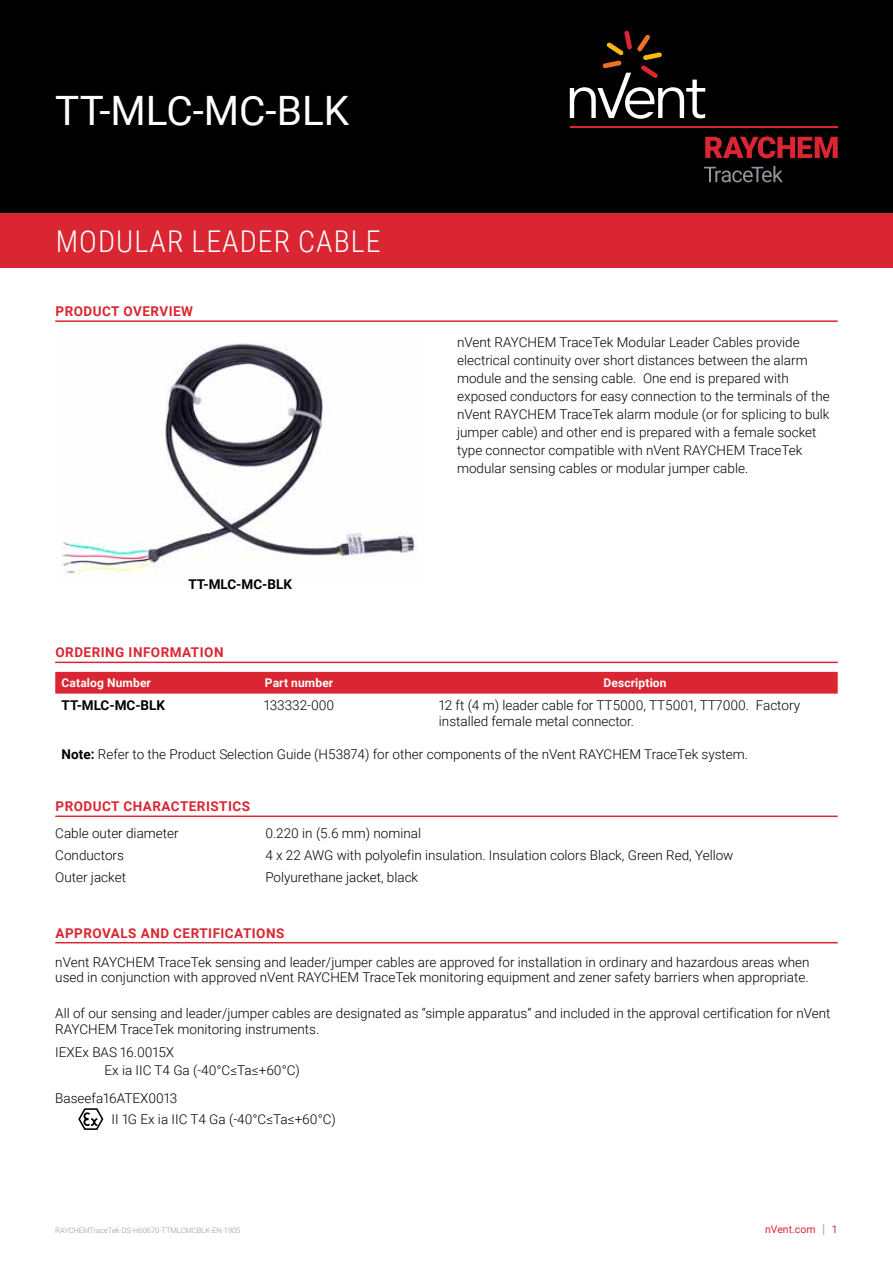
<style>
.page{position:relative;width:893px;height:1263px;background:#fff}
.page>*{position:absolute;margin:0;border:0;box-sizing:border-box;transform-origin:0 0}
.t1{font:40.5px "Roboto";color:#fff}
.t2{font:300 30px "Roboto Condensed";letter-spacing:.035em;color:#fff}
.t3{font:300 13.5px/18px "Roboto";color:#000}
.t4{font:700 13.5px "Roboto";letter-spacing:.035em;color:#d92632}
.t5{font:700 13.5px "Roboto";color:#000}
.t6{font:700 12px "Roboto";letter-spacing:.01em;color:#fff}
.t7{font:10.5px "Roboto";color:#d92632}
.t8{font:300 7.5px "Roboto";color:#90969e}
.s1{font-weight:700}
.s2{font-size:12.6px;color:#90969e}
</style>
<div class="page">
<div style="left:0;top:0;width:893px;height:213px;background:#000"></div>
<div style="left:0;top:213px;width:893px;height:55px;background:#d92632"></div>
<svg style="left:705px;top:136px;width:133px;height:22px"></svg>
<hr style="left:570px;top:126px;width:268px;height:2px;background:#d92632">
<svg style="left:570px;top:31px;width:135px;height:88px"></svg>
<svg style="left:704px;top:166px;width:79px;height:16px"></svg>
<hr style="left:55px;top:320px;width:783px;height:2px;background:#d92632">
<hr style="left:55px;top:662px;width:783px;height:1px;background:#d92632">
<hr style="left:55px;top:815px;width:783px;height:2px;background:#d92632">
<hr style="left:55px;top:942px;width:783px;height:1px;background:#d92632">
<img style="left:62px;top:343px;width:355px;height:233px">
<div style="left:55px;top:672px;width:783px;height:22px;background:#d92632"></div>
<svg style="left:78px;top:1108px;width:25px;height:22px"></svg>
<h1 class="t1" style="left:55px;top:82px;width:295px">TT-MLC-MC-BLK</h1>
<h2 class="t2" style="left:56px;top:220px;width:326px">MODULAR LEADER CABLE</h2>
<p class="t4" style="left:56px;top:302px;width:139px">PRODUCT OVERVIEW</p>
<p class="t5" style="left:189px;top:574px;width:105px">TT-MLC-MC-BLK</p>
<p class="t3" style="left:457px;top:332px;width:374px">nVent RAYCHEM TraceTek Modular Leader Cables provide electrical continuity over short distances between the alarm module and the sensing cable. One end is prepared with exposed conductors for easy connection to the terminals of the nVent RAYCHEM TraceTek alarm module (or for splicing to bulk jumper cable) and other end is prepared with a female socket type connector compatible with nVent RAYCHEM TraceTek modular sensing cables or modular jumper cable.</p>
<p class="t4" style="left:56px;top:643px;width:169px">ORDERING INFORMATION</p>
<p class="t6" style="left:62px;top:674px;width:91px">Catalog Number</p>
<p class="t6" style="left:265px;top:674px;width:70px">Part number</p>
<p class="t6" style="left:604px;top:674px;width:64px">Description</p>
<p class="t5" style="left:62px;top:696px;width:105px">TT-MLC-MC-BLK</p>
<p class="t3" style="left:264px;top:696px;width:72px">133332-000</p>
<p class="t3" style="left:439px;top:697px;width:363px;line-height:15.8px">12 ft (4 m) leader cable for TT5000, TT5001, TT7000. Factory installed female metal connector.</p>
<p class="t3" style="left:62px;top:745px;width:688px"><span class="s1">Note:</span> Refer to the Product Selection Guide (H53874) for other components of the nVent RAYCHEM TraceTek system.</p>
<p class="t4" style="left:56px;top:797px;width:196px">PRODUCT CHARACTERISTICS</p>
<p class="t3" style="left:55px;top:823px;width:125px">Cable outer diameter</p>
<p class="t3" style="left:265px;top:823px;width:157px">0.220 in (5.6 mm) nominal</p>
<p class="t3" style="left:55px;top:845px;width:70px">Conductors</p>
<p class="t3" style="left:265px;top:845px;width:470px">4 x 22 AWG with polyolefin insulation. Insulation colors Black, Green Red, Yellow</p>
<p class="t3" style="left:55px;top:868px;width:72px">Outer jacket</p>
<p class="t3" style="left:265px;top:868px;width:154px">Polyurethane jacket, black</p>
<p class="t4" style="left:56px;top:923px;width:230px">APPROVALS AND CERTIFICATIONS</p>
<p class="t3" style="left:55px;top:953px;width:756px;line-height:15.8px">nVent RAYCHEM TraceTek sensing and leader/jumper cables are approved for installation in ordinary and hazardous areas when used in conjunction with approved nVent RAYCHEM TraceTek monitoring equipment and zener safety barriers when appropriate.</p>
<p class="t3" style="left:55px;top:1005px;width:777px;line-height:15.8px">All of our sensing and leader/jumper cables are designated as “simple apparatus” and included in the approval certification for nVent<br>RAYCHEM TraceTek monitoring instruments.</p>
<p class="t3" style="left:104px;top:1043px;width:197px;text-indent:-49px">IEXEx BAS 16.0015X<br>Ex ia IIC T4 Ga (-40°C≤Ta≤+60°C)</p>
<p class="t3" style="left:112px;top:1087px;width:226px;line-height:21px;text-indent:-56px">Baseefa16ATEX0013<br>II 1G Ex ia IIC T4 Ga (-40°C≤Ta≤+60°C)</p>
<p class="t8" style="left:55px;top:1225px;width:187px">RAYCHEMTraceTek-DS-H60670-TTMLCMCBLK-EN-1905</p>
<p class="t7" style="left:765px;top:1222px;width:74px">nVent.com <span class="s2">|</span> 1</p>
</div>
